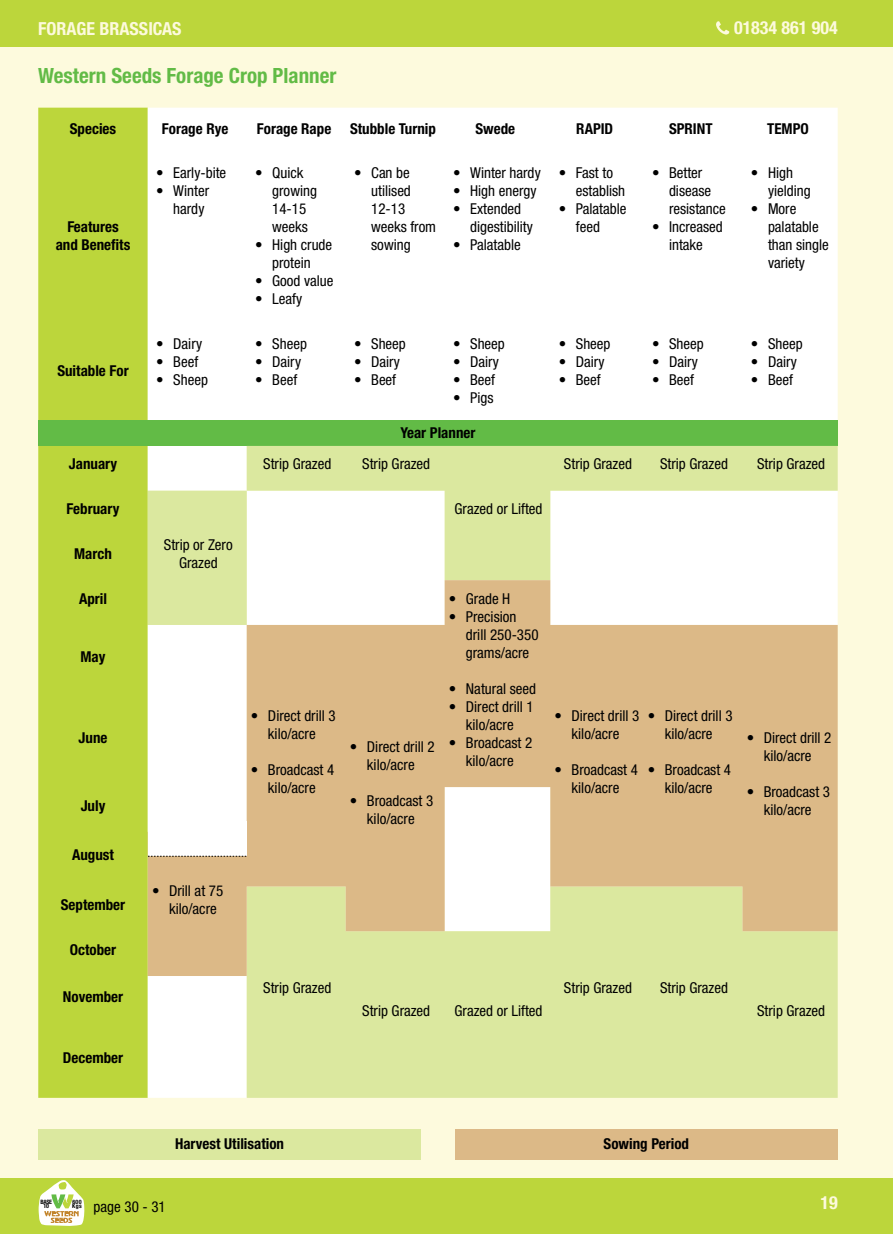
<style>
.page{position:relative;width:893px;height:1234px;background:#fff}
.page>*{position:absolute;margin:0;border:0;box-sizing:border-box;transform-origin:0 0}
.t1{font:700 condensed 21px "Helvetica Neue LT Std";color:#62bb46}
.t2{font:700 condensed 18px "Helvetica Neue LT Std";color:#fdfadd}
.t3{font:condensed 15px/18px "Helvetica Neue LT Std";color:#000;text-align:center}
.t4{font:700 condensed 15px/18px "Helvetica Neue LT Std";color:#000;text-align:center}
.t5{font:700 condensed 6px/4.5px "Helvetica Neue LT Std";letter-spacing:.01em;color:#000;text-align:center}
</style>
<div class="page">
<div style="left:0;top:0;width:893px;height:1233px;background:#fdfadd"></div>
<div style="left:0;top:0;width:893px;height:47px;background:#bcd63b"></div>
<div style="left:0;top:1178px;width:893px;height:55px;background:#bcd63b"></div>
<svg style="left:716px;top:21px;width:13px;height:14px"></svg>
<svg style="left:39px;top:1180px;width:45px;height:45px"></svg>
<div style="left:38px;top:108px;width:110px;height:989px;background:#bcd63b"></div>
<div style="left:148px;top:108px;width:690px;height:312px;background:#fff"></div>
<div style="left:38px;top:420px;width:800px;height:26px;background:#62bb46"></div>
<svg style="left:148px;top:446px;width:690px;height:651px;background:#e7efbf"></svg>
<svg style="left:148px;top:580px;width:690px;height:395px;background:#e3cfa4"></svg>
<div style="left:148px;top:821px;width:99px;height:35px;background:#fff"></div>
<svg style="left:148px;top:855px;width:98px;height:1px"></svg>
<div style="left:38px;top:1128px;width:383px;height:31px;background:#dbe89f"></div>
<div style="left:455px;top:1128px;width:383px;height:31px;background:#dcb987"></div>
<p class="t2" style="left:734px;top:17px;width:105px">01834 861 904</p>
<p class="t2" style="left:38px;top:18px;width:145px">FORAGE BRASSICAS</p>
<p class="t1" style="left:38px;top:63px;width:300px">Western Seeds Forage Crop Planner</p>
<p class="t4" style="left:70px;top:120px;width:48px">Species</p>
<p class="t4" style="left:162px;top:120px;width:68px">Forage Rye</p>
<p class="t4" style="left:257px;top:120px;width:76px">Forage Rape</p>
<p class="t4" style="left:350px;top:120px;width:88px">Stubble Turnip</p>
<p class="t4" style="left:475px;top:120px;width:41px">Swede</p>
<p class="t4" style="left:576px;top:120px;width:38px">RAPID</p>
<p class="t4" style="left:669px;top:120px;width:45px">SPRINT</p>
<p class="t4" style="left:767px;top:120px;width:43px">TEMPO</p>
<p class="t4" style="left:56px;top:217px;width:76px">Features and Benefits</p>
<p class="t3" style="left:156px;top:164px;width:72px">• Early-bite</p>
<p class="t3" style="left:173px;top:182px;width:37px;text-align:left;text-indent:-17px">• Winter hardy</p>
<p class="t4" style="left:57px;top:361px;width:73px">Suitable For</p>
<p class="t3" style="left:156px;top:334px;width:47px">• Dairy</p>
<p class="t3" style="left:156px;top:352px;width:43px">• Beef</p>
<p class="t3" style="left:156px;top:370px;width:53px">• Sheep</p>
<p class="t3" style="left:272px;top:164px;width:46px;text-align:left;text-indent:-17px">• Quick growing<br>14-15 weeks</p>
<p class="t3" style="left:255px;top:236px;width:78px">• High crude protein</p>
<p class="t3" style="left:255px;top:272px;width:80px">• Good value</p>
<p class="t3" style="left:255px;top:290px;width:48px">• Leafy</p>
<p class="t3" style="left:255px;top:334px;width:53px">• Sheep</p>
<p class="t3" style="left:255px;top:352px;width:47px">• Dairy</p>
<p class="t3" style="left:255px;top:370px;width:43px">• Beef</p>
<p class="t3" style="left:371px;top:164px;width:66px;text-align:left;text-indent:-17px">• Can be utilised<br>12-13 weeks from sowing</p>
<p class="t3" style="left:453px;top:164px;width:89px">• Winter hardy</p>
<p class="t3" style="left:453px;top:182px;width:85px">• High energy</p>
<p class="t3" style="left:470px;top:200px;width:64px;text-align:left;text-indent:-17px">• Extended digestibility</p>
<p class="t3" style="left:453px;top:236px;width:69px">• Palatable</p>
<p class="t3" style="left:354px;top:334px;width:53px">• Sheep</p>
<p class="t3" style="left:354px;top:352px;width:47px">• Dairy</p>
<p class="t3" style="left:354px;top:370px;width:43px">• Beef</p>
<p class="t3" style="left:453px;top:334px;width:53px">• Sheep</p>
<p class="t3" style="left:453px;top:352px;width:47px">• Dairy</p>
<p class="t3" style="left:453px;top:370px;width:43px">• Beef</p>
<p class="t3" style="left:453px;top:388px;width:42px">• Pigs</p>
<p class="t4" style="left:401px;top:423px;width:76px">Year Planner</p>
<p class="t4" style="left:69px;top:455px;width:50px">January</p>
<p class="t3" style="left:263px;top:455px;width:70px">Strip Grazed</p>
<p class="t3" style="left:362px;top:455px;width:70px">Strip Grazed</p>
<p class="t4" style="left:67px;top:499px;width:54px">February</p>
<p class="t3" style="left:455px;top:499px;width:89px">Grazed or Lifted</p>
<p class="t3" style="left:164px;top:535px;width:70px">Strip or Zero<br>Grazed</p>
<p class="t4" style="left:74px;top:544px;width:39px">March</p>
<p class="t4" style="left:79px;top:589px;width:30px">April</p>
<p class="t3" style="left:449px;top:589px;width:63px">• Grade H</p>
<p class="t3" style="left:466px;top:607px;width:74px;text-align:left;text-indent:-17px">• Precision drill 250-350 grams/acre</p>
<p class="t3" style="left:449px;top:679px;width:89px">• Natural seed</p>
<p class="t3" style="left:449px;top:697px;width:86px">• Direct drill 1 kilo/acre</p>
<p class="t3" style="left:449px;top:733px;width:85px">• Broadcast 2 kilo/acre</p>
<p class="t4" style="left:81px;top:647px;width:26px">May</p>
<p class="t3" style="left:251px;top:706px;width:86px">• Direct drill 3 kilo/acre</p>
<p class="t3" style="left:251px;top:760px;width:85px">• Broadcast 4 kilo/acre</p>
<p class="t4" style="left:79px;top:728px;width:30px">June</p>
<p class="t3" style="left:350px;top:737px;width:86px">• Direct drill 2 kilo/acre</p>
<p class="t3" style="left:350px;top:791px;width:85px">• Broadcast 3 kilo/acre</p>
<p class="t4" style="left:81px;top:795px;width:26px">July</p>
<p class="t4" style="left:72px;top:845px;width:43px">August</p>
<p class="t4" style="left:61px;top:895px;width:66px">September</p>
<p class="t4" style="left:70px;top:939px;width:48px">October</p>
<p class="t3" style="left:169px;top:881px;width:56px;text-align:left;text-indent:-17px">• Drill at 75 kilo/acre</p>
<p class="t3" style="left:576px;top:164px;width:51px;text-align:left;text-indent:-17px">• Fast to establish</p>
<p class="t3" style="left:576px;top:200px;width:52px;text-align:left;text-indent:-17px">• Palatable feed</p>
<p class="t3" style="left:559px;top:334px;width:53px">• Sheep</p>
<p class="t3" style="left:559px;top:352px;width:47px">• Dairy</p>
<p class="t3" style="left:559px;top:370px;width:43px">• Beef</p>
<p class="t3" style="left:669px;top:164px;width:58px;text-align:left;text-indent:-17px">• Better disease resistance</p>
<p class="t3" style="left:652px;top:218px;width:72px">• Increased intake</p>
<p class="t3" style="left:768px;top:164px;width:44px;text-align:left;text-indent:-17px">• High yielding</p>
<p class="t3" style="left:768px;top:200px;width:62px;text-align:left;text-indent:-17px">• More palatable than single variety</p>
<p class="t3" style="left:652px;top:334px;width:53px">• Sheep</p>
<p class="t3" style="left:652px;top:352px;width:47px">• Dairy</p>
<p class="t3" style="left:652px;top:370px;width:43px">• Beef</p>
<p class="t3" style="left:751px;top:334px;width:53px">• Sheep</p>
<p class="t3" style="left:751px;top:352px;width:47px">• Dairy</p>
<p class="t3" style="left:751px;top:370px;width:43px">• Beef</p>
<p class="t3" style="left:564px;top:455px;width:70px">Strip Grazed</p>
<p class="t3" style="left:660px;top:455px;width:70px">Strip Grazed</p>
<p class="t3" style="left:757px;top:455px;width:70px">Strip Grazed</p>
<p class="t3" style="left:555px;top:706px;width:86px">• Direct drill 3 kilo/acre</p>
<p class="t3" style="left:555px;top:760px;width:85px">• Broadcast 4 kilo/acre</p>
<p class="t3" style="left:648px;top:706px;width:86px">• Direct drill 3 kilo/acre</p>
<p class="t3" style="left:648px;top:760px;width:85px">• Broadcast 4 kilo/acre</p>
<p class="t3" style="left:747px;top:728px;width:86px">• Direct drill 2 kilo/acre</p>
<p class="t3" style="left:747px;top:782px;width:85px">• Broadcast 3 kilo/acre</p>
<p class="t4" style="left:63px;top:987px;width:62px">November</p>
<p class="t4" style="left:63px;top:1048px;width:62px">December</p>
<p class="t3" style="left:263px;top:978px;width:70px">Strip Grazed</p>
<p class="t3" style="left:564px;top:978px;width:70px">Strip Grazed</p>
<p class="t3" style="left:660px;top:978px;width:70px">Strip Grazed</p>
<p class="t3" style="left:362px;top:1000px;width:70px">Strip Grazed</p>
<p class="t3" style="left:455px;top:1000px;width:89px">Grazed or Lifted</p>
<p class="t3" style="left:757px;top:1000px;width:70px">Strip Grazed</p>
<p class="t4" style="left:175px;top:1133px;width:111px">Harvest Utilisation</p>
<p class="t4" style="left:604px;top:1133px;width:87px">Sowing Period</p>
<p class="t5" style="left:41px;top:1199px;width:13px">BASE<br>10</p>
<p class="t5" style="left:72px;top:1199px;width:11px;text-align:left">600<br>Kgs</p>
<p class="t3" style="left:94px;top:1196px;width:74px">page 30 - 31</p>
<p class="t2" style="left:820px;top:1190px;width:19px">19</p>
</div>
